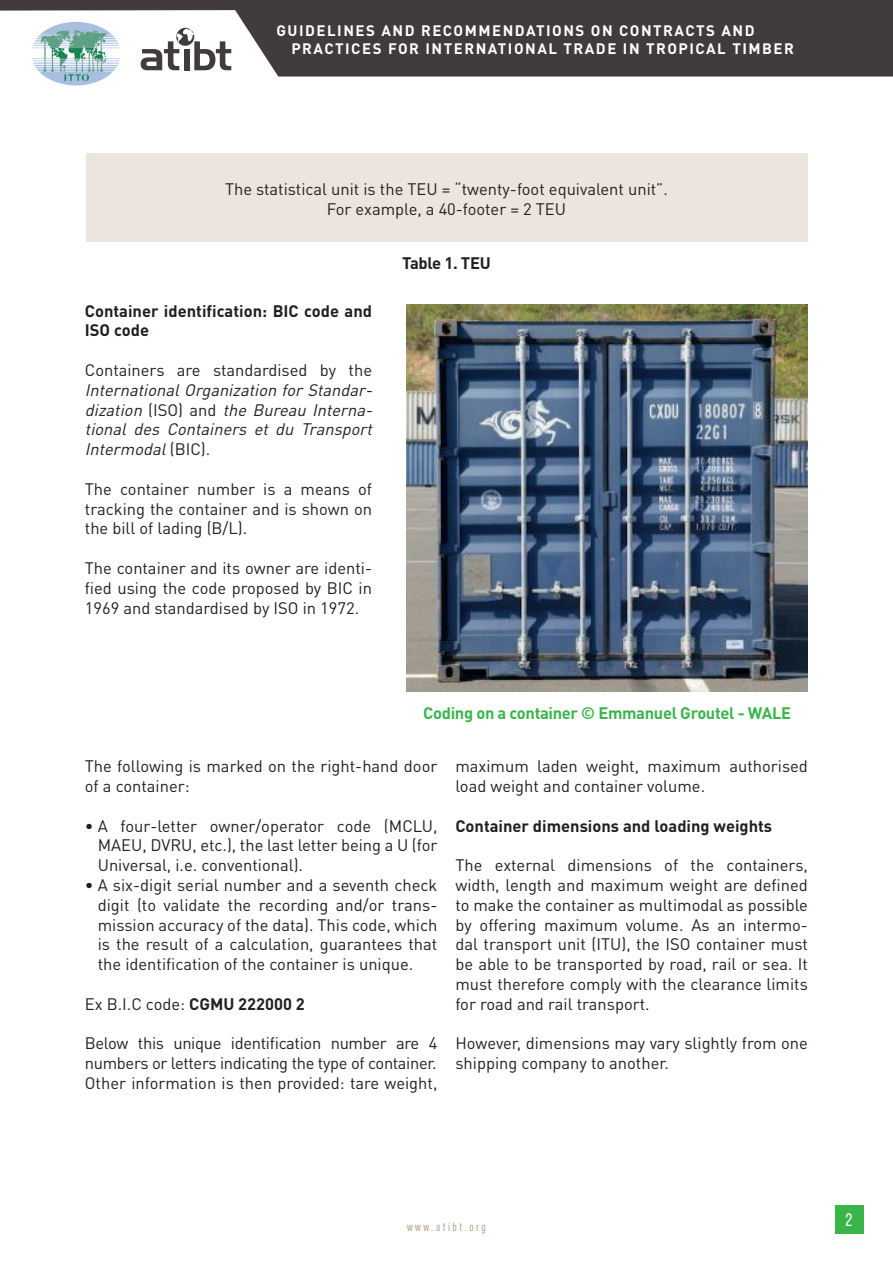
<style>
.page{position:relative;width:893px;height:1263px;background:#fff}
.page>*{position:absolute;margin:0;border:0;box-sizing:border-box;transform-origin:0 0}
.t1{font:18px "Bebas Neue";color:#fff}
.t2{font:16.5px/19.8px "DIN Pro";color:#231f20;text-align:justify}
.t3{font:italic 16.5px/19.8px "DIN Pro";color:#231f20;text-align:justify}
.t4{font:700 16.5px/19.8px "DIN Pro";color:#231f20}
.t5{font:700 16.5px "DIN Pro";letter-spacing:-.02em;color:#3ab54a}
.t6{font:700 16.5px "DIN Pro";letter-spacing:-.02em;color:#231f20}
.t7{font:700 15px/18px "DIN Pro";letter-spacing:.1em;color:#fff}
.t8{font:condensed 12px "DIN Pro";letter-spacing:.2em;color:#a7927a}
.s1{font-style:normal}
.s2{font-weight:700}
</style>
<div class="page">
<div style="left:835px;top:1205px;width:28px;height:28px;background:#3ab54a"></div>
<div style="left:224px;top:0;width:669px;height:77px;background:#413b3c"></div>
<div style="left:0;top:0;width:617px;height:11px;background:#413b3c"></div>
<svg style="left:141px;top:28px;width:90px;height:42px"></svg>
<img style="left:32px;top:21px;width:89px;height:65px">
<div style="left:86px;top:153px;width:721px;height:89px;background:#ebe5de"></div>
<img style="left:407px;top:304px;width:400px;height:387px">
<p class="t7" style="left:291px;top:20px;width:504px;text-indent:-15px">GUIDELINES AND RECOMMENDATIONS ON CONTRACTS AND<br>PRACTICES FOR INTERNATIONAL TRADE IN TROPICAL TIMBER</p>
<p class="t2" style="left:225px;top:178px;width:444px;text-align:center">The statistical unit is the TEU = “twenty-foot equivalent unit”.<br>For example, a 40-footer = 2 TEU</p>
<p class="t6" style="left:402px;top:250px;width:90px">Table 1. TEU</p>
<p class="t4" style="left:85px;top:299px;width:289px">Container identification: BIC code and<br>ISO code</p>
<p class="t2" style="left:85px;top:359px;width:289px">Containers are standardised by the</p>
<p class="t3" style="left:85px;top:379px;width:293px">International Organization forStandar&shy;dization <span class="s1">( I S O ) a n d</span> the Bureau Interna&shy;tional des Containers et du Transport Intermodal<span class="s1">( B I C ) .</span></p>
<p class="t2" style="left:85px;top:478px;width:289px">The container number is a means of tracking the container and is shown on the bill of lading (B/L).</p>
<p class="t2" style="left:85px;top:557px;width:289px">The container and its owner are identi&shy;fied using the code proposed by BIC in 1969 and standardised by ISO in 1972.</p>
<p class="t5" style="left:423px;top:699px;width:369px">Coding on a container © Emmanuel Groutel - WALE</p>
<p class="t2" style="left:85px;top:756px;width:354px">The following is marked on the right-hand door of a container:</p>
<p class="t2" style="left:98px;top:815px;width:341px;text-indent:-13px">• A four-letter owner/operator code (MCLU, MAEU, DVRU, etc.), the last letter being a U (for Universal, i.e. conventional).</p>
<p class="t2" style="left:98px;top:874px;width:341px;text-indent:-13px">• A six-digit serial number and a seventh check digit (to validate the recording and/or trans&shy;mission accuracy of the data). This code, which is the result of a calculation, guarantees that the identification of the container is unique.</p>
<p class="t2" style="left:85px;top:993px;width:221px">Ex B.I.C code: <span class="s2">CGMU 222000 2</span></p>
<p class="t2" style="left:85px;top:1033px;width:354px">Below this unique identification number are 4 numbers or letters indicating the type of container.<br>Other information is then provided: tare weight,</p>
<p class="t2" style="left:455px;top:756px;width:354px">maximum laden weight, maximum authorised load weight and container volume.</p>
<p class="t4" style="left:455px;top:814px;width:318px">Container dimensions and loading weights</p>
<p class="t2" style="left:455px;top:855px;width:354px">The external dimensions of the containers, width, length and maximum weight are defined to make the container as multimodal as possible by offering maximum volume. As an intermo&shy;dal transport unit (ITU), the ISO container must be able to be transported by road, rail or sea. It must therefore comply with the clearance limits for road and rail transport.</p>
<p class="t2" style="left:455px;top:1033px;width:354px">However, dimensions may vary slightly from one shipping company to another.</p>
<p class="t8" style="left:407px;top:1217px;width:80px">www.atibt.org</p>
<p class="t1" style="left:846px;top:1210px;width:8px">2</p>
</div>
